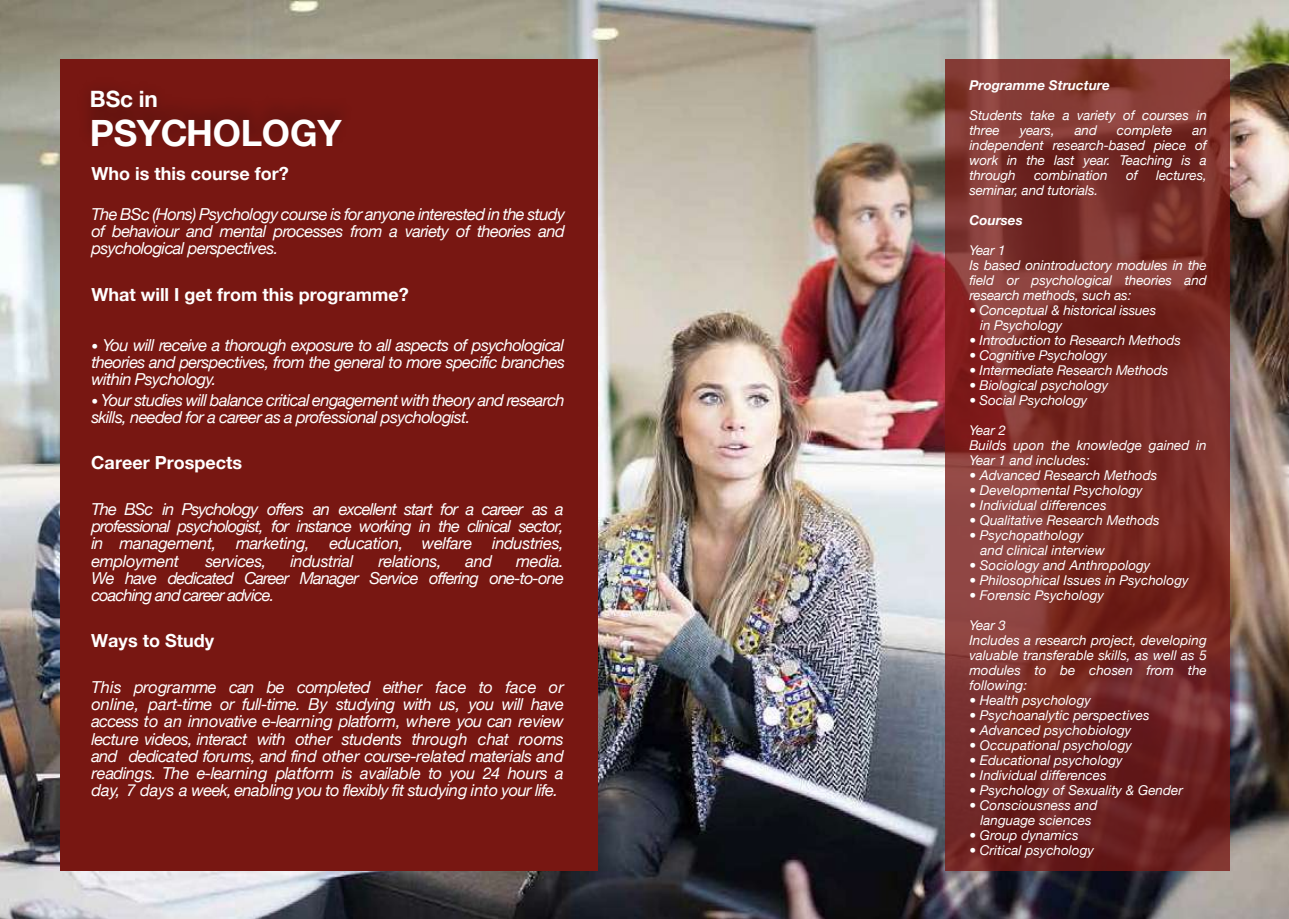
<style>
.page{position:relative;width:1289px;height:919px;background:#fff}
.page>*{position:absolute;margin:0;border:0;box-sizing:border-box;transform-origin:0 0}
.t1{font:700 36.15px "Helvetica Neue";letter-spacing:-.01em;color:#fff}
.t2{font:700 22.5px "Helvetica Neue";color:#fff}
.t3{font:700 18px "Helvetica Neue";color:#fff}
.t4{font:italic 16.5px/17.2px "Helvetica Neue";letter-spacing:-.04em;color:#fff;text-align:justify}
.t5{font:italic 13.5px/15px "Helvetica Neue";color:#fff}
.t6{font:italic 700 13.5px "Helvetica Neue";color:#fff}
.s1{font-size:13.5px}
</style>
<div class="page">
<img style="left:0;top:0;width:1288px;height:918px">
<div style="left:60px;top:59px;width:537px;height:811px;background:#781712"></div>
<svg style="left:944px;top:59px;width:285px;height:811px;background:#803e3c"></svg>
<h2 class="t2" style="left:90px;top:81px;width:70px">BSc in</h2>
<h1 class="t1" style="left:90px;top:105px;width:253px">PSYCHOLOGY</h1>
<p class="t3" style="left:91px;top:160px;width:199px">Who is this course for?</p>
<p class="t4" style="left:91px;top:206px;width:475px">The BSc (Hons) Psychology course is for anyone interested in the study of behaviour and mental processes from a variety of theories and psychological perspectives.</p>
<p class="t3" style="left:91px;top:280px;width:319px">What will I get from this programme?</p>
<p class="t4" style="left:91px;top:337px;width:475px"><span class="s1">•</span> You will receive a thorough exposure to all aspects of psychological theories and perspectives, from the general to more specific branches within Psychology.</p>
<p class="t4" style="left:91px;top:392px;width:475px"><span class="s1">•</span> Your studies will balance critical engagement with theory and research skills, needed for a career as a professional psychologist.</p>
<p class="t3" style="left:91px;top:448px;width:152px">Career Prospects</p>
<p class="t4" style="left:91px;top:501px;width:474px">The BSc in Psychology offers an excellent start for a career as a professional psychologist, for instance working in the clinical sector, in management, marketing, education, welfare industries, employment</p>
<p class="t4" style="left:91px;top:553px;width:474px;text-indent:425px">media.<br>We have dedicated Career Manager Service offering one-to-one coaching and career advice.</p>
<p class="t3" style="left:91px;top:626px;width:124px">Ways to Study</p>
<p class="t4" style="left:91px;top:679px;width:474px">This programme can be completed either face to face or online, part-time or full-time. By studying with us, you will have access to an innovative e-learning platform, where you can review lecture videos, interact with other students through chat rooms and dedicated forums, and find other course-related materials and readings. The e-learning platform is available to you 24 hours a day, 7 days a week, enabling you to flexibly fit studying into your life.</p>
<p class="t4" style="left:205px;top:553px;width:63px">services,</p>
<p class="t4" style="left:290px;top:553px;width:64px">industrial</p>
<p class="t4" style="left:378px;top:553px;width:65px">relations,</p>
<p class="t4" style="left:465px;top:553px;width:28px">and</p>
<p class="t6" style="left:969px;top:74px;width:142px">Programme Structure</p>
<p class="t5" style="left:969px;top:108px;width:239px">Students take a variety of courses in three</p>
<p class="t5" style="left:1019px;top:123px;width:37px">years,</p>
<p class="t5" style="left:1074px;top:123px;width:24px">and</p>
<p class="t5" style="left:1116px;top:123px;width:57px">complete</p>
<p class="t5" style="left:969px;top:123px;width:239px;text-align:justify;text-indent:223px">an independent research-based piece of work in the last year. Teaching is a through</p>
<p class="t5" style="left:1034px;top:168px;width:75px">combination</p>
<p class="t5" style="left:1126px;top:168px;width:13px">of</p>
<p class="t5" style="left:1156px;top:168px;width:52px">lectures,</p>
<p class="t5" style="left:969px;top:183px;width:130px">seminar, and tutorials.</p>
<p class="t6" style="left:969px;top:209px;width:55px">Courses</p>
<p class="t5" style="left:969px;top:243px;width:239px">Year 1<br>Is based onintroductory modules in the field or psychological theories and research methods, such as:</p>
<p class="t5" style="left:980px;top:303px;width:177px;text-indent:-11px">• Conceptual &amp; historical issues in Psychology</p>
<p class="t5" style="left:969px;top:333px;width:213px">• Introduction to Research Methods</p>
<p class="t5" style="left:969px;top:348px;width:139px">• Cognitive Psychology</p>
<p class="t5" style="left:969px;top:363px;width:200px">• Intermediate Research Methods</p>
<p class="t5" style="left:969px;top:378px;width:140px">• Biological psychology</p>
<p class="t5" style="left:969px;top:393px;width:119px">• Social Psychology</p>
<p class="t5" style="left:969px;top:423px;width:239px">Year 2<br>Builds upon the knowledge gained in<br>Year 1 and includes:</p>
<p class="t5" style="left:969px;top:468px;width:189px">• Advanced Research Methods</p>
<p class="t5" style="left:969px;top:483px;width:175px">• Developmental Psychology</p>
<p class="t5" style="left:969px;top:498px;width:139px">• Individual differences</p>
<p class="t5" style="left:969px;top:513px;width:192px">• Qualitative Research Methods</p>
<p class="t5" style="left:980px;top:528px;width:126px;text-indent:-11px">• Psychopathology and clinical interview</p>
<p class="t5" style="left:969px;top:558px;width:182px">• Sociology and Anthropology</p>
<p class="t5" style="left:969px;top:573px;width:221px">• Philosophical Issues in Psychology</p>
<p class="t5" style="left:969px;top:588px;width:136px">• Forensic Psychology</p>
<p class="t5" style="left:969px;top:618px;width:239px">Year 3<br>Includes a research project, developing valuable transferable skills, as well as 5 modules to be chosen from the following:</p>
<p class="t5" style="left:969px;top:693px;width:123px">• Health psychology</p>
<p class="t5" style="left:969px;top:708px;width:182px">• Psychoanalytic perspectives</p>
<p class="t5" style="left:969px;top:723px;width:163px">• Advanced psychobiology</p>
<p class="t5" style="left:969px;top:738px;width:164px">• Occupational psychology</p>
<p class="t5" style="left:969px;top:753px;width:155px">• Educational psychology</p>
<p class="t5" style="left:969px;top:768px;width:139px">• Individual differences</p>
<p class="t5" style="left:969px;top:783px;width:215px">• Psychology of Sexuality &amp; Gender</p>
<p class="t5" style="left:969px;top:798px;width:129px;text-align:center">• Consciousness and language sciences</p>
<p class="t5" style="left:969px;top:828px;width:111px">• Group dynamics</p>
<p class="t5" style="left:969px;top:843px;width:126px">• Critical psychology</p>
</div>
